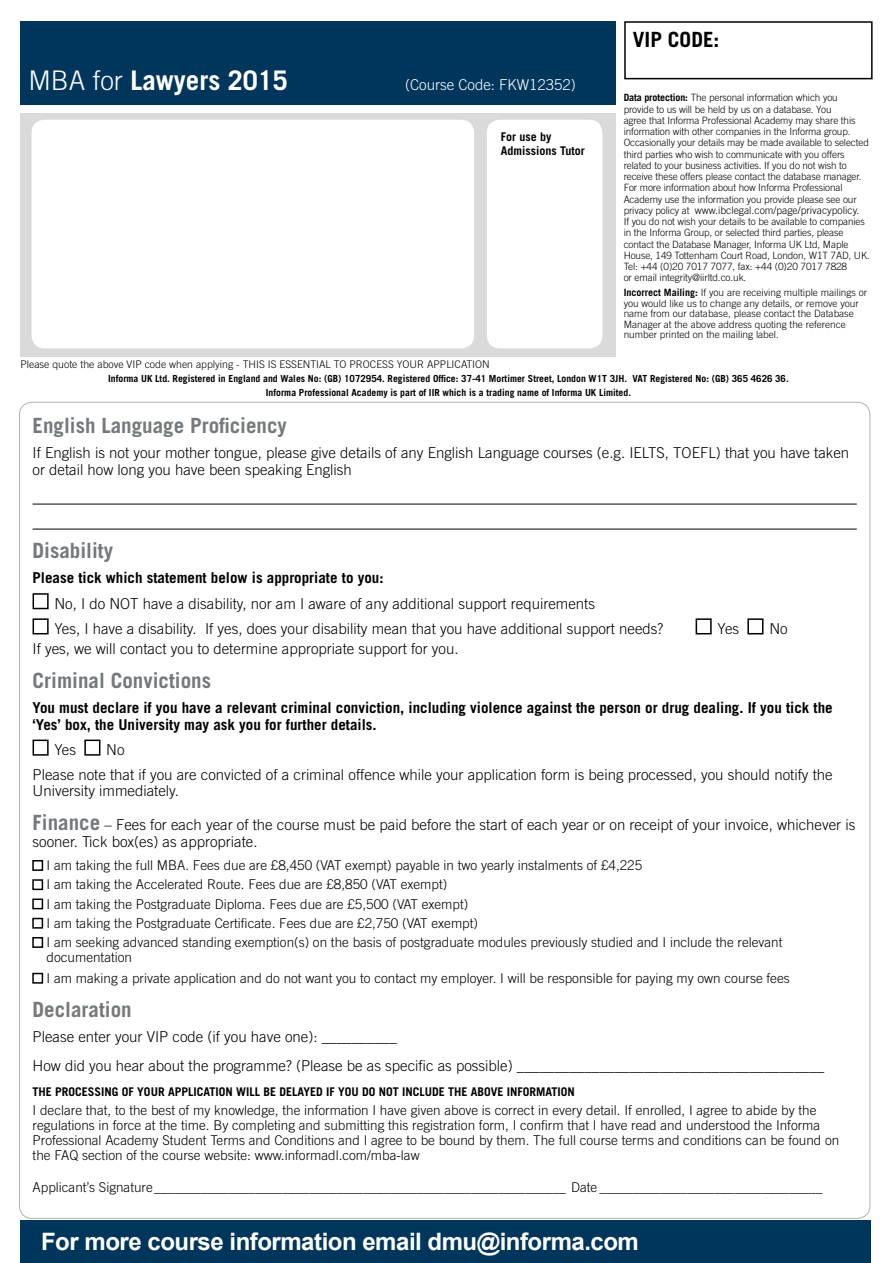
<style>
.page{position:relative;width:893px;height:1263px;background:#fff}
.page>*{position:absolute;margin:0;border:0;box-sizing:border-box;transform-origin:0 0}
.t1{font:700 27px "Trade Gothic";color:#fff}
.t2{font:700 24px "Arial";letter-spacing:-.02em;color:#fff}
.t3{font:700 21px "Trade Gothic";color:#73797c}
.t4{font:700 21px "Trade Gothic";color:#000}
.t5{font:300 15px/16.5px "Trade Gothic";color:#000}
.t6{font:700 15px/16.5px "Trade Gothic";color:#000}
.t7{font:300 15px "Trade Gothic";color:#fff}
.t8{font:300 13.5px/19.2px "Trade Gothic";color:#000}
.t9{font:700 12px/14.4px "Trade Gothic";color:#000}
.t10{font:300 10.5px "Trade Gothic";color:#000}
.t11{font:300 10.05px/11.2px "Trade Gothic";letter-spacing:-.01em;color:#000}
.t12{font:700 9.75px/13.5px "Trade Gothic";color:#000;text-align:center}
.s1{font-weight:300}
.s2{font-weight:700}
.s3{font-size:10.05px}
.s4{font-weight:700;font-size:21px;color:#73797c}
</style>
<div class="page">
<div style="left:20px;top:1220px;width:850px;height:43px;background:#00365c"></div>
<div style="left:20px;top:21px;width:595px;height:84px;background:#00365c"></div>
<div style="left:20px;top:113px;width:595px;height:244px;background:#dadada"></div>
<div style="left:32px;top:120px;width:442px;height:228px;background:#fff;border-radius:13px"></div>
<div style="left:487px;top:120px;width:115px;height:228px;background:#fff;border-radius:13px"></div>
<hr style="left:33px;top:504px;width:824px;height:1px;background:#000">
<hr style="left:33px;top:529px;width:824px;height:1px;background:#000">
<div style="left:33px;top:593px;width:16px;height:16px;border:2px solid #000"></div>
<div style="left:33px;top:618px;width:16px;height:16px;border:2px solid #000"></div>
<div style="left:696px;top:618px;width:16px;height:16px;border:2px solid #000"></div>
<div style="left:747px;top:618px;width:16px;height:16px;border:2px solid #000"></div>
<div style="left:33px;top:739px;width:16px;height:17px;border:2px solid #000"></div>
<div style="left:84px;top:739px;width:16px;height:17px;border:2px solid #000"></div>
<div style="left:32px;top:860px;width:11px;height:11px;border:2px solid #000"></div>
<div style="left:32px;top:879px;width:11px;height:11px;border:2px solid #000"></div>
<div style="left:32px;top:898px;width:11px;height:11px;border:2px solid #000"></div>
<div style="left:32px;top:918px;width:11px;height:11px;border:2px solid #000"></div>
<div style="left:32px;top:937px;width:11px;height:11px;border:2px solid #000"></div>
<div style="left:32px;top:973px;width:11px;height:11px;border:2px solid #000"></div>
<div style="left:624px;top:21px;width:249px;height:58px;border:2px solid #000"></div>
<h1 class="t1" style="left:28px;top:63px;width:261px"><span class="s1">MBA for</span> Lawyers 2015</h1>
<p class="t7" style="left:405px;top:75px;width:172px">(Course Code: FKW12352)</p>
<p class="t9" style="left:501px;top:129px;width:85px">For use by<br>Admissions Tutor</p>
<p class="t10" style="left:20px;top:358px;width:471px">Please quote the above VIP code when applying - THIS IS ESSENTIAL TO PROCESS YOUR APPLICATION</p>
<h3 class="t4" style="left:633px;top:26px;width:88px">VIP CODE:</h3>
<p class="t11" style="left:624px;top:92px;width:247px"><span class="s2">Data protection:</span> The personal information which you provide to us will be held by us on a database. You<br>agree that Informa Professional Academy may share this information with other companies in the Informa group.<br>Occasionally your details may be made available to selected third parties who wish to communicate with you offers related to your business activities. If you do not wish to receive these offers please contact the database manager.<br>For more information about how Informa Professional Academy use the information you provide please see our</p>
<p class="t10" style="left:624px;top:204px;width:237px"><span class="s3">privacy policy at</span> www.ibclegal.com/page/privacypolicy.</p>
<p class="t11" style="left:624px;top:216px;width:248px">If you do not wish your details to be available to companies in the Informa Group, or selected third parties, please contact the Database Manager, Informa UK Ltd, Maple House, 149 Tottenham Court Road, London, W1T 7AD, UK.<br>Tel: +44 (0)20 7017 7077, fax: +44 (0)20 7017 7828<br>or email integrity@iirltd.co.uk.</p>
<p class="t11" style="left:624px;top:287px;width:245px;line-height:10.5px"><span class="s2">Incorrect Mailing:</span> If you are receiving multiple mailings or you would like us to change any details, or remove your name from our database, please contact the Database Manager at the above address quoting the reference number printed on the mailing label.</p>
<p class="t12" style="left:108px;top:372px;width:682px">Informa UK Ltd. Registered in England and Wales No: (GB) 1072954. Registered Office: 37-41 Mortimer Street, London W1T 3JH. VAT Registered No: (GB) 365 4626 36.<br>Informa Professional Academy is part of IIR which is a trading name of Informa UK Limited.</p>
<h3 class="t3" style="left:33px;top:413px;width:256px">English Language Proficiency</h3>
<p class="t5" style="left:33px;top:444px;width:818px">If English is not your mother tongue, please give details of any English Language courses (e.g. IELTS, TOEFL) that you have taken or detail how long you have been speaking English</p>
<h3 class="t3" style="left:33px;top:538px;width:82px">Disability</h3>
<p class="t6" style="left:33px;top:569px;width:352px">Please tick which statement below is appropriate to you:</p>
<p class="t5" style="left:54px;top:590px;width:610px;line-height:25.2px">No, I do NOT have a disability, nor am I aware of any additional support requirements<br>Yes, I have a disability. If yes, does your disability mean that you have additional support needs?</p>
<p class="t5" style="left:717px;top:620px;width:23px">Yes</p>
<p class="t5" style="left:769px;top:620px;width:20px">No</p>
<p class="t5" style="left:33px;top:641px;width:427px">If yes, we will contact you to determine appropriate support for you.</p>
<h3 class="t3" style="left:33px;top:668px;width:180px">Criminal Convictions</h3>
<p class="t6" style="left:33px;top:699px;width:802px">You must declare if you have a relevant criminal conviction, including violence against the person or drug dealing. If you tick the ‘Yes’ box, the University may ask you for further details.</p>
<p class="t5" style="left:54px;top:741px;width:23px">Yes</p>
<p class="t5" style="left:33px;top:737px;width:802px;line-height:25px;text-indent:74px">No<br>Please note that if you are convicted of a criminal offence while your application form is being processed, you should notify the</p>
<p class="t5" style="left:33px;top:783px;width:148px">University immediately.</p>
<p class="t5" style="left:33px;top:816px;width:824px"><span class="s4">Finance</span> – Fees for each year of the course must be paid before the start of each year or on receipt of your invoice, whichever is sooner. Tick box(es) as appropriate.</p>
<p class="t8" style="left:47px;top:855px;width:737px">I am taking the full MBA. Fees due are £8,450 (VAT exempt) payable in two yearly instalments of £4,225<br>I am taking the Accelerated Route. Fees due are £8,850 (VAT exempt)<br>I am taking the Postgraduate Diploma. Fees due are £5,500 (VAT exempt)<br>I am taking the Postgraduate Certificate. Fees due are £2,750 (VAT exempt)<br>I am seeking advanced standing exemption(s) on the basis of postgraduate modules previously studied and I include the relevant</p>
<p class="t8" style="left:47px;top:947px;width:745px;line-height:20.7px">documentation<br>I am making a private application and do not want you to contact my employer. I will be responsible for paying my own course fees</p>
<h3 class="t3" style="left:33px;top:996px;width:101px">Declaration</h3>
<p class="t5" style="left:33px;top:1021px;width:793px;line-height:29.2px">Please enter your VIP code (if you have one): __________<br>How did you hear about the programme? (Please be as specific as possible) _________________________________________</p>
<p class="t9" style="left:33px;top:1084px;width:544px">THE PROCESSING OF YOUR APPLICATION WILL BE DELAYED IF YOU DO NOT INCLUDE THE ABOVE INFORMATION</p>
<p class="t8" style="left:33px;top:1103px;width:808px;line-height:15px">I declare that, to the best of my knowledge, the information I have given above is correct in every detail. If enrolled, I agree to abide by the regulations in force at the time. By completing and submitting this registration form, I confirm that I have read and understood the Informa Professional Academy Student Terms and Conditions and I agree to be bound by them. The full course terms and conditions can be found on the FAQ section of the course website: www.informadl.com/mba-law</p>
<p class="t8" style="left:33px;top:1177px;width:791px">Applicant’s Signature_____________________________________________________________ Date _________________________________</p>
<h2 class="t2" style="left:41px;top:1226px;width:599px">For more course information email dmu@informa.com</h2>
</div>
